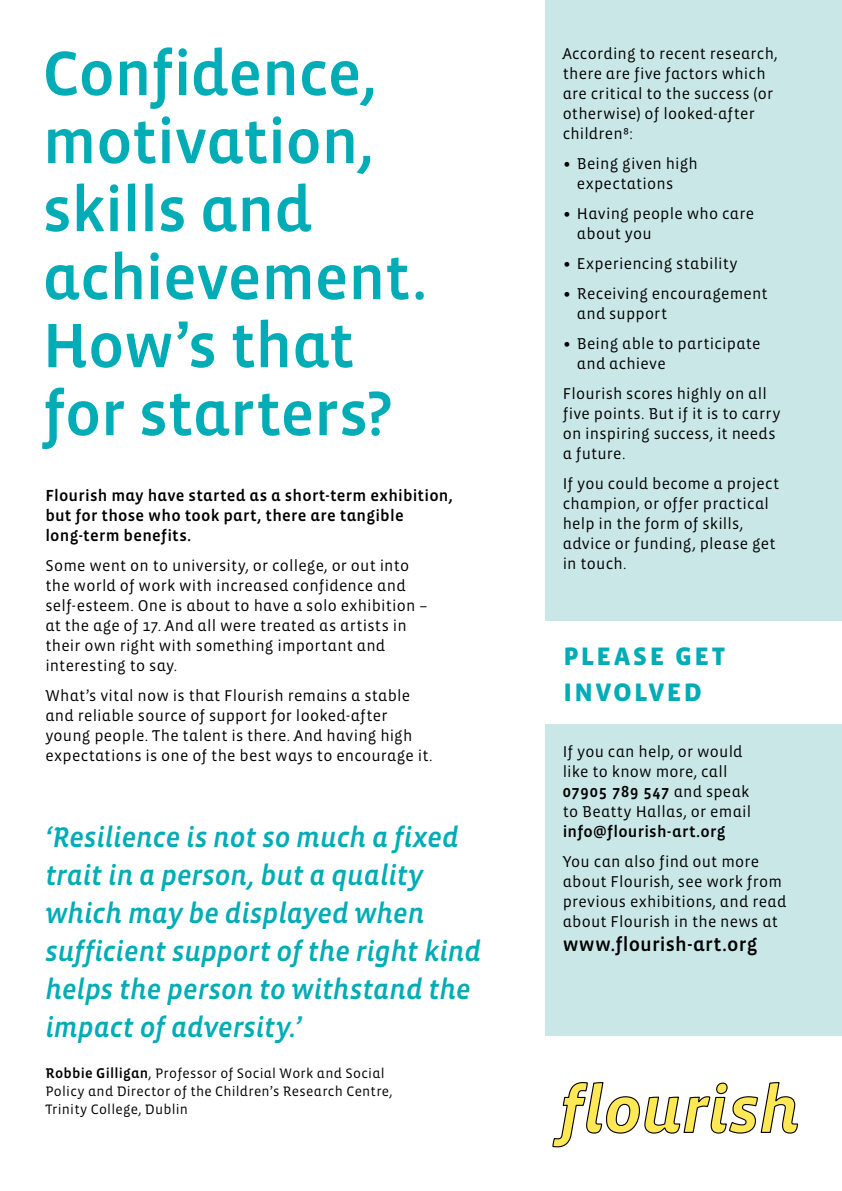
<style>
.page{position:relative;width:842px;height:1191px;background:#fff}
.page>*{position:absolute;margin:0;border:0;box-sizing:border-box;transform-origin:0 0}
.t1{font:500 64px/68px "Vista Sans OT";letter-spacing:-.01em;color:#00acb5}
.t2{font:700 32px/36px "Vista Sans OT";letter-spacing:.045em;color:#00acb5}
.t3{font:italic 500 29px/38px "Vista Sans OT";color:#00acb5;scale:.95 1}
.t4{font:500 20px "Vista Sans OT";letter-spacing:.015em;color:#000}
.t5{font:500 16.4px/20px "Vista Sans OT";letter-spacing:.015em;color:#000}
.t6{font:500 16.4px "Vista Sans OT";letter-spacing:.05em;color:#000}
.t7{font:16px/20px "Vista Sans OT";letter-spacing:.015em;color:#000}
.t8{font:14px/18px "Vista Sans OT";letter-spacing:.02em;color:#000}
.s1{font-weight:500;font-size:14.4px}
.s2{font-size:24px}
.s3{font-weight:400;font-size:16px}
</style>
<div class="page">
<div style="left:546px;top:0;width:296px;height:1035px;background:#cae7e7"></div>
<div style="left:0;top:621px;width:842px;height:102px;background:#fff"></div>
<svg style="left:552px;top:1082px;width:246px;height:65px"></svg>
<h1 class="t1" style="left:43px;top:41px;width:387px">Confidence, motivation, skills and achievement.<br>How’s that for starters?</h1>
<p class="t5" style="left:45px;top:486px;width:409px">Flourish may have started as a short-term exhibition, but for those who took part, there are tangible long-term benefits.</p>
<p class="t7" style="left:45px;top:556px;width:384px">Some went on to university, or college, or out into the world of work with increased confidence and self-esteem. One is about to have a solo exhibition – at the age of 17. And all were treated as artists in their own right with something important and interesting to say.</p>
<p class="t7" style="left:45px;top:686px;width:389px">What’s vital now is that Flourish remains a stable and reliable source of support for looked-after young people. The talent is there. And having high expectations is one of the best ways to encourage it.</p>
<h3 class="t3" style="left:45px;top:819px;width:460px">‘Resilience is not so much a fixed trait in a person, but a quality which may be displayed when sufficient support of the right kind helps the person to withstand the impact of adversity.’</h3>
<p class="t8" style="left:45px;top:1064px;width:349px"><span class="s1">Robbie Gilligan</span>, Professor of Social Work and Social<br>Policy and Director of the Children’s Research Centre,<br>Trinity College, Dublin</p>
<p class="t7" style="left:563px;top:44px;width:216px">According to recent research, there are five factors which are critical to the success (or otherwise) of looked-after children8:</p>
<p class="t7" style="left:577px;top:154px;width:122px;text-indent:-14px"><span class="s2">•</span> Being given high expectations</p>
<p class="t7" style="left:577px;top:204px;width:179px;text-indent:-14px"><span class="s2">•</span> Having people who care about you</p>
<p class="t7" style="left:563px;top:254px;width:176px"><span class="s2">•</span> Experiencing stability</p>
<p class="t7" style="left:577px;top:284px;width:192px;text-indent:-14px"><span class="s2">•</span> Receiving encouragement and support</p>
<p class="t7" style="left:577px;top:334px;width:185px;text-indent:-14px"><span class="s2">•</span> Being able to participate and achieve</p>
<p class="t7" style="left:563px;top:384px;width:219px">Flourish scores highly on all five points. But if it is to carry on inspiring success, it needs a future.</p>
<p class="t7" style="left:563px;top:474px;width:218px">If you could become a project champion, or offer practical help in the form of skills, advice or funding, please get in touch.</p>
<h2 class="t2" style="left:563px;top:636px;width:164px">Please get involved</h2>
<p class="t7" style="left:563px;top:741px;width:181px">If you can help, or would like to know more, call</p>
<p class="t6" style="left:563px;top:782px;width:188px">07905 789 547 <span class="s3">and speak</span></p>
<p class="t7" style="left:563px;top:801px;width:190px">to Beatty Hallas, or email</p>
<p class="t5" style="left:563px;top:821px;width:164px">info@flourish-art.org</p>
<p class="t7" style="left:563px;top:851px;width:225px">You can also find out more about Flourish, see work from previous exhibitions, and read about Flourish in the news at</p>
<p class="t4" style="left:563px;top:933px;width:196px">www.flourish-art.org</p>
</div>
